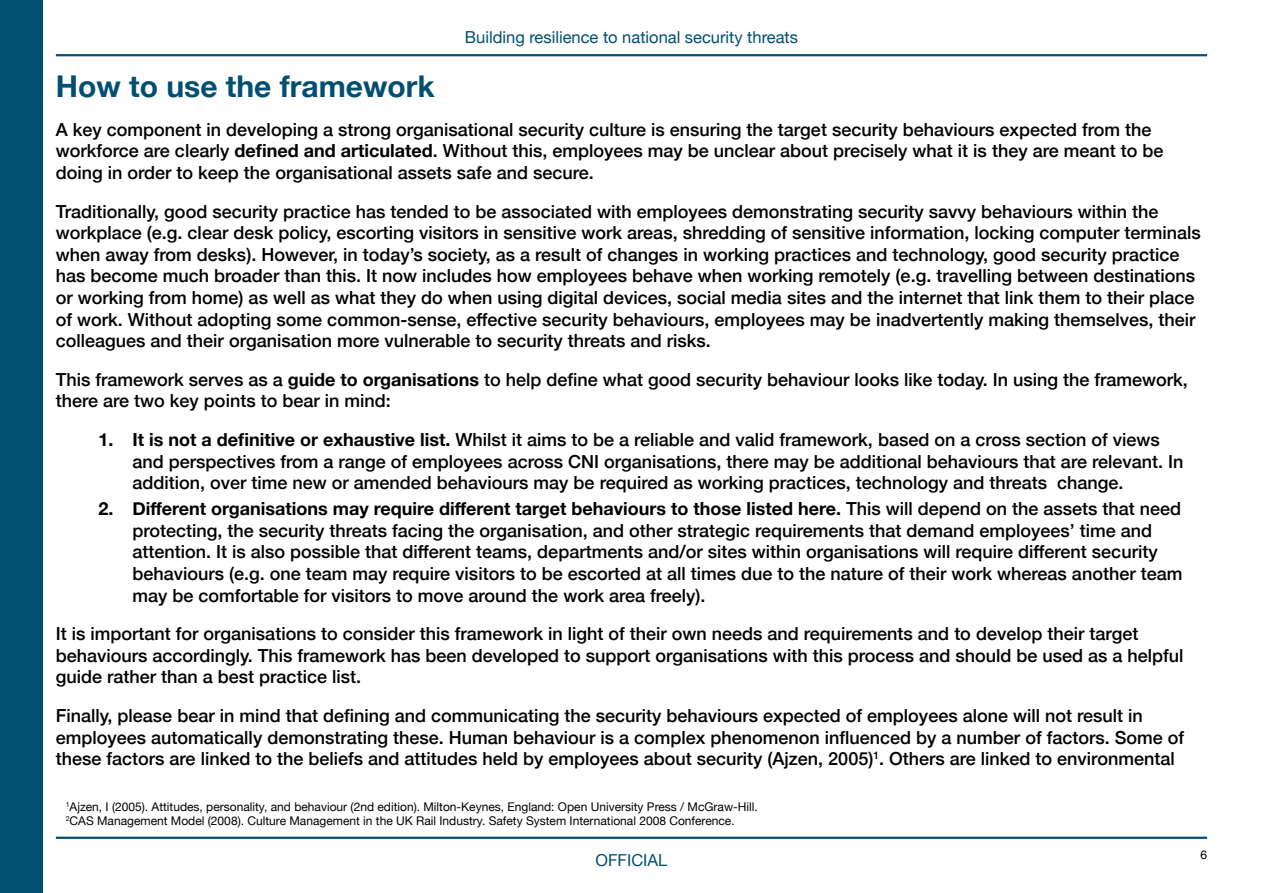
<style>
.page{position:relative;width:1263px;height:893px;background:#fff}
.page>*{position:absolute;margin:0;border:0;box-sizing:border-box;transform-origin:0 0}
.t1{font:700 30px "Helvetica Neue";color:#004e70}
.t2{font:500 18px/21.6px "Helvetica Neue";color:#000}
.t3{font:16.5px "Helvetica Neue";color:#004e70}
.t4{font:12px/14.4px "Helvetica Neue";color:#000}
.s1{font-weight:700}
</style>
<div class="page">
<hr style="left:56px;top:837px;width:1151px;height:2px;background:#004e70">
<hr style="left:56px;top:54px;width:1151px;height:2px;background:#004e70">
<div style="left:0;top:0;width:43px;height:893px;background:#004e70"></div>
<p class="t3" style="left:465px;top:27px;width:335px">Building resilience to national security threats</p>
<h1 class="t1" style="left:56px;top:68px;width:380px">How to use the framework</h1>
<p class="t2" style="left:56px;top:118px;width:1109px">A key component in developing a strong organisational security culture is ensuring the target security behaviours expected from the workforce are clearly <span class="s1">defined and articulated</span>. Without this, employees may be unclear about precisely what it is they are meant to be doing in order to keep the organisational assets safe and secure.</p>
<p class="t2" style="left:56px;top:200px;width:1146px">Traditionally, good security practice has tended to be associated with employees demonstrating security savvy behaviours within the workplace (e.g. clear desk policy, escorting visitors in sensitive work areas, shredding of sensitive information, locking computer terminals when away from desks). However, in today’s society, as a result of changes in working practices and technology, good security practice has become much broader than this. It now includes how employees behave when working remotely (e.g. travelling between destinations or working from home) as well as what they do when using digital devices, social media sites and the internet that link them to their place of work. Without adopting some common-sense, effective security behaviours, employees may be inadvertently making themselves, their colleagues and their organisation more vulnerable to security threats and risks.</p>
<p class="t2" style="left:56px;top:368px;width:1133px">This framework serves as a <span class="s1">guide to organisations</span> to help define what good security behaviour looks like today. In using the framework, there are two key points to bear in mind:</p>
<p class="t2" style="left:132px;top:428px;width:1052px;text-indent:-34px"><span class="s1">1. It is not a definitive or exhaustive list.</span> Whilst it aims to be a reliable and valid framework, based on a cross section of views and perspectives from a range of employees across CNI organisations, there may be additional behaviours that are relevant. In addition, over time new or amended behaviours may be required as working practices, technology and threats change.</p>
<p class="t2" style="left:132px;top:497px;width:1051px;text-indent:-34px"><span class="s1">2. Different organisations may require different target behaviours to those listed here.</span> This will depend on the assets that need protecting, the security threats facing the organisation, and other strategic requirements that demand employees’ time and attention. It is also possible that different teams, departments and/or sites within organisations will require different security behaviours (e.g. one team may require visitors to be escorted at all times due to the nature of their work whereas another team may be comfortable for visitors to move around the work area freely).</p>
<p class="t2" style="left:56px;top:622px;width:1129px">It is important for organisations to consider this framework in light of their own needs and requirements and to develop their target behaviours accordingly. This framework has been developed to support organisations with this process and should be used as a helpful guide rather than a best practice list.</p>
<p class="t2" style="left:56px;top:704px;width:1130px">Finally, please bear in mind that defining and communicating the security behaviours expected of employees alone will not result in employees automatically demonstrating these. Human behaviour is a complex phenomenon influenced by a number of factors. Some of these factors are linked to the beliefs and attitudes held by employees about security (Ajzen, 2005)<sup>1</sup>. Others are linked to environmental</p>
<p class="t4" style="left:66px;top:799px;width:693px"><sup>1</sup>Ajzen, I (2005). Attitudes, personality, and behaviour (2nd edition). Milton-Keynes, England: Open University Press / McGraw-Hill.<br><sup>2</sup>CAS Management Model (2008). Culture Management in the UK Rail Industry. Safety System International 2008 Conference.</p>
<p class="t3" style="left:596px;top:850px;width:73px">OFFICIAL</p>
<p class="t4" style="left:1200px;top:847px;width:8px">6</p>
</div>
